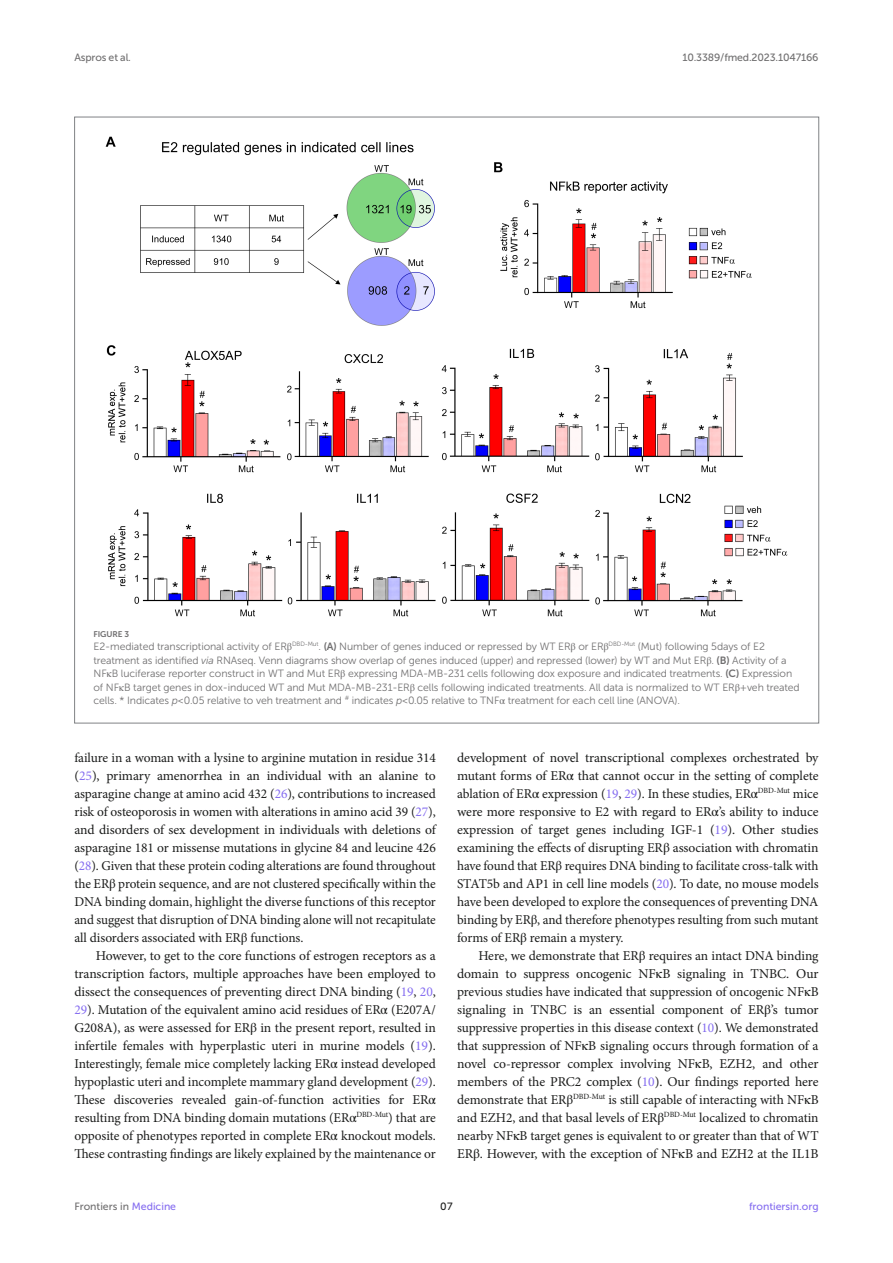
<style>
.page{position:relative;width:893px;height:1263px;background:#fff}
.page>*{position:absolute;margin:0;border:0;box-sizing:border-box;transform-origin:0 0}
.TEXT{font:13.5px/18px "Minion Pro";letter-spacing:-.01em;color:#1b1c1b;text-align:justify}
.FIG_LEG{font:10.5px/13.5px "Museo Sans 300";letter-spacing:-.01em;color:#706f70}
.t1{font:10.5px "Museo Sans 500";letter-spacing:-.015em;color:#706f70}
.t2{font:10.5px "Museo Sans 500";color:#856df0}
.t3{font:10.5px "Museo Sans 500";color:#1b1c1b}
.FIG_HD{font:8.25px "Museo Sans 700";letter-spacing:-.01em;color:#706f70}
.s1{font-family:"STIX General"}
.s2{font-family:"Museo Sans 700"}
.s3{font-style:italic}
.s4{color:#856df0}
</style>
<div class="page">
<img style="left:105px;top:136px;width:683px;height:481px">
<p class="t1" style="left:74px;top:51px;width:58px">Aspros et al.</p>
<p class="t1" style="left:682px;top:51px;width:138px">10.3389/fmed.2023.1047166</p>
<p class="FIG_HD" style="left:94px;top:629px;width:37px">FIGURE 3</p>
<p class="FIG_LEG" style="left:94px;top:640px;width:708px">E2-mediated transcriptional activity of ER<span class="s1">β</span><sup>DBD-Mut</sup>. <span class="s2">(A)</span> Number of genes induced or repressed by WT ER<span class="s1">β</span> or ER<span class="s1">β</span><sup>DBD-Mut</sup> (Mut) following 5 days of E2 treatment as identified <span class="s3">via</span> RNAseq. Venn diagrams show overlap of genes induced (upper) and repressed (lower) by WT and Mut ER<span class="s1">β</span>. <span class="s2">(B)</span> Activity of a NF<span class="s1">κ</span>B luciferase reporter construct in WT and Mut ER<span class="s1">β</span> expressing MDA-MB-231 cells following dox exposure and indicated treatments. <span class="s2">(C)</span> Expression of NF<span class="s1">κ</span>B target genes in dox-induced WT and Mut MDA-MB-231-ER<span class="s1">β</span> cells following indicated treatments. All data is normalized to WT ER<span class="s1">β</span> + veh treated cells. * Indicates <span class="s3">p</span> &lt; 0.05 relative to veh treatment and <sup>#</sup> indicates <span class="s3">p</span> &lt; 0.05 relative to TNF<span class="s1">α</span> treatment for each cell line (ANOVA).</p>
<p class="TEXT" style="left:74px;top:749px;width:363px">failure in a woman with a lysine to arginine mutation in residue 314 (<span class="s4">25</span>), primary amenorrhea in an individual with an alanine to asparagine change at amino acid 432 (<span class="s4">26</span>), contributions to increased risk of osteoporosis in women with alterations in amino acid 39 (<span class="s4">27</span>), and disorders of sex development in individuals with deletions of asparagine 181 or missense mutations in glycine 84 and leucine 426 (<span class="s4">28</span>). Given that these protein coding alterations are found throughout the ER<span class="s1">β</span> protein sequence, and are not clustered specifically within the DNA binding domain, highlight the diverse functions of this receptor and suggest that disruption of DNA binding alone will not recapitulate all disorders associated with ER<span class="s1">β</span> functions.</p>
<p class="TEXT" style="left:74px;top:947px;width:363px;text-indent:21px">However, to get to the core functions of estrogen receptors as a transcription factors, multiple approaches have been employed to dissect the consequences of preventing direct DNA binding (<span class="s4">19</span>, <span class="s4">20</span>, <span class="s4">29</span>). Mutation of the equivalent amino acid residues of ER<span class="s1">α</span> (E207A/ G208A), as were assessed for ER<span class="s1">β</span> in the present report, resulted in infertile females with hyperplastic uteri in murine models (<span class="s4">19</span>).<br>Interestingly, female mice completely lacking ER<span class="s1">α</span> instead developed hypoplastic uteri and incomplete mammary gland development (<span class="s4">29</span>).<br>These discoveries revealed gain-of-function activities for ER<span class="s1">α </span>resulting from DNA binding domain mutations (ER<span class="s1">α</span><sup>DBD-Mut</sup>) that are opposite of phenotypes reported in complete ER<span class="s1">α</span> knockout models.<br>These contrasting findings are likely explained by the maintenance or</p>
<p class="TEXT" style="left:457px;top:749px;width:363px">development of novel transcriptional complexes orchestrated by mutant forms of ER<span class="s1">α</span> that cannot occur in the setting of complete ablation of ER<span class="s1">α</span> expression (<span class="s4">19</span>, <span class="s4">29</span>). In these studies, ER<span class="s1">α</span><sup>DBD-Mut</sup> mice were more responsive to E2 with regard to ER<span class="s1">α</span>’s ability to induce expression of target genes including IGF-1 (<span class="s4">19</span>). Other studies examining the effects of disrupting ER<span class="s1">β</span> association with chromatin have found that ER<span class="s1">β</span> requires DNA binding to facilitate cross-talk with STAT5b and AP1 in cell line models (<span class="s4">20</span>). To date, no mouse models have been developed to explore the consequences of preventing DNA binding by ER<span class="s1">β</span>, and therefore phenotypes resulting from such mutant forms of ER<span class="s1">β</span> remain a mystery.</p>
<p class="TEXT" style="left:457px;top:947px;width:363px;text-indent:21px">Here, we demonstrate that ER<span class="s1">β</span> requires an intact DNA binding domain to suppress oncogenic NF<span class="s1">κ</span>B signaling in TNBC. Our previous studies have indicated that suppression of oncogenic NF<span class="s1">κ</span>B signaling in TNBC is an essential component of ER<span class="s1">β</span>’s tumor suppressive properties in this disease context (<span class="s4">10</span>). We demonstrated that suppression of NF<span class="s1">κ</span>B signaling occurs through formation of a novel co-repressor complex involving NF<span class="s1">κ</span>B, EZH2, and other members of the PRC2 complex (<span class="s4">10</span>). Our findings reported here demonstrate that ER<span class="s1">β</span><sup>DBD-Mut</sup> is still capable of interacting with NF<span class="s1">κ</span>B and EZH2, and that basal levels of ER<span class="s1">β</span><sup>DBD-Mut</sup> localized to chromatin nearby NF<span class="s1">κ</span>B target genes is equivalent to or greater than that of WT ER<span class="s1">β</span>. However, with the exception of NF<span class="s1">κ</span>B and EZH2 at the IL1B</p>
<p class="t1" style="left:74px;top:1200px;width:103px">Frontiers in <span class="s4">Medicine</span></p>
<p class="t3" style="left:440px;top:1200px;width:14px">07</p>
<p class="t2" style="left:749px;top:1200px;width:71px">frontiersin.org</p>
</div>
